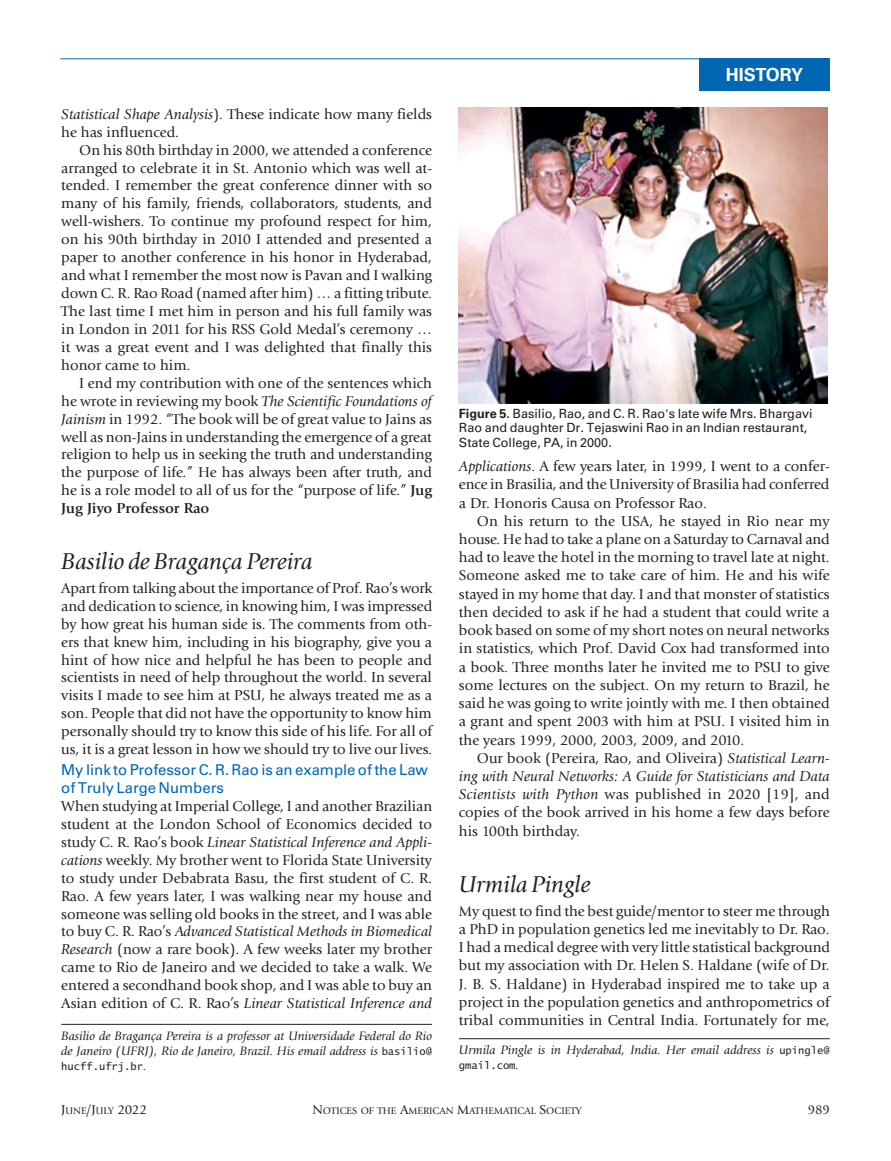
<style>
.page{position:relative;width:891px;height:1161px;background:#fff}
.page>*{position:absolute;margin:0;border:0;box-sizing:border-box;transform-origin:0 0}
.t1{font:italic 23.85px "Giovanni Std";letter-spacing:-.005em;color:#231f20}
.t2{font:700 18px "Univers LT Std";letter-spacing:-.01em;color:#fff}
.t3{font:15px/18px "Giovanni Std";color:#231f20;text-align:justify}
.t4{font:15px/18px "Univers LT Std";letter-spacing:-.005em;color:#0166b3}
.t5{font:13.5px "Giovanni Std";color:#231f20}
.t6{font:italic 12.75px/15px "Giovanni Std";color:#231f20}
.t7{font:12.75px/14.2px "Univers LT Std";letter-spacing:-.005em;color:#231f20}
.t8{font:10.5px "Lucida Sans Typewriter";color:#231f20}
.t9{font:10.05px "Giovanni Std";color:#231f20}
.s1{font-style:italic}
.s2{font-weight:700}
.s3{font-family:"Lucida Sans Typewriter";font-style:normal;font-size:10.5px}
.s4{font-family:"Giovanni Std";font-style:italic;font-size:12.75px}
.s5{font-size:10.05px}
.s6{font-size:13.5px}
</style>
<div class="page">
<hr style="left:60px;top:58px;width:770px;height:1px;background:#0166b3">
<div style="left:699px;top:58px;width:131px;height:33px;background:#0166b3"></div>
<img style="left:459px;top:108px;width:369px;height:296px">
<hr style="left:61px;top:1024px;width:371px;height:1px;background:#231f20">
<hr style="left:459px;top:1038px;width:371px;height:1px;background:#231f20">
<p class="t3" style="left:61px;top:105px;width:372px"><span class="s1">Statistical Shape Analysis</span>). These indicate how many fields he has influenced.</p>
<p class="t3" style="left:61px;top:141px;width:372px;text-indent:18px">On his 80th birthday in 2000, we attended a conference arranged to celebrate it in St. Antonio which was well at&shy;tended. I remember the great conference dinner with so many of his family, friends, collaborators, students, and well-wishers. To continue my profound respect for him, on his 90th birthday in 2010 I attended and presented a paper to another conference in his honor in Hyderabad, and what I remember the most now is Pavan and I walking down C. R. Rao Road (named after him) … a fitting tribute.<br>The last time I met him in person and his full family was in London in 2011 for his RSS Gold Medal’s ceremony … it was a great event and I was delighted that finally this honor came to him.</p>
<p class="t3" style="left:61px;top:374px;width:372px;text-indent:18px">I end my contribution with one of the sentences which he wrote in reviewing my book <span class="s1">The Scientific Foundations of Jainism</span> in 1992. “The book will be of great value to Jains as well as non-Jains in understanding the emergence of a great religion to help us in seeking the truth and understanding the purpose of life.” He has always been after truth, and he is a role model to all of us for the “purpose of life.” <span class="s2">Jug Jug Jiyo Professor Rao</span></p>
<h1 class="t1" style="left:61px;top:548px;width:253px">Basilio de Bragança Pereira</h1>
<p class="t3" style="left:61px;top:579px;width:373px">Apart from talking about the importance of Prof. Rao’s work and dedication to science, in knowing him, I was impressed by how great his human side is. The comments from oth&shy;ers that knew him, including in his biography, give you a hint of how nice and helpful he has been to people and scientists in need of help throughout the world. In several visits I made to see him at PSU, he always treated me as a son. People that did not have the opportunity to know him personally should try to know this side of his life. For all of us, it is a great lesson in how we should try to live our lives.</p>
<p class="t4" style="left:61px;top:761px;width:368px">My link to Professor C. R. Rao is an example of the Law of Truly Large Numbers</p>
<p class="t3" style="left:61px;top:797px;width:372px">When studying at Imperial College, I and another Brazilian student at the London School of Economics decided to study C. R. Rao’s book <span class="s1">Linear Statistical Inference and Appli&shy;cations</span> weekly. My brother went to Florida State University to study under Debabrata Basu, the first student of C. R.<br>Rao. A few years later, I was walking near my house and someone was selling old books in the street, and I was able to buy C. R. Rao’s <span class="s1">Advanced Statistical Methods in Biomedical Research</span> (now a rare book). A few weeks later my brother came to Rio de Janeiro and we decided to take a walk. We entered a secondhand book shop, and I was able to buy an Asian edition of C. R. Rao’s <span class="s1">Linear Statistical Inference and</span></p>
<p class="t6" style="left:61px;top:1028px;width:372px">Basilio de Bragança Pereira is a professor at Universidade Federal do Rio de Janeiro (UFRJ), Rio de Janeiro, Brazil. His email address is <span class="s3">basilio@</span></p>
<p class="t8" style="left:61px;top:1060px;width:87px">hucff.ufrj.br<span class="s4">.</span></p>
<p class="t2" style="left:726px;top:64px;width:79px">HISTORY</p>
<p class="t7" style="left:459px;top:407px;width:355px"><span class="s2">Figure 5.</span> Basilio, Rao, and C. R. Rao's late wife Mrs. Bhargavi<br>Rao and daughter Dr. Tejaswini Rao in an Indian restaurant,<br>State College, PA, in 2000.</p>
<p class="t3" style="left:459px;top:457px;width:372px"><span class="s1">Applications</span>. A few years later, in 1999, I went to a confer&shy;ence in Brasilia, and the University of Brasilia had conferred a Dr. Honoris Causa on Professor Rao.</p>
<p class="t3" style="left:459px;top:512px;width:372px;text-indent:18px">On his return to the USA, he stayed in Rio near my house. He had to take a plane on a Saturday to Carnaval and had to leave the hotel in the morning to travel late at night.<br>Someone asked me to take care of him. He and his wife stayed in my home that day. I and that monster of statistics then decided to ask if he had a student that could write a book based on some of my short notes on neural networks in statistics, which Prof. David Cox had transformed into a book. Three months later he invited me to PSU to give some lectures on the subject. On my return to Brazil, he said he was going to write jointly with me. I then obtained a grant and spent 2003 with him at PSU. I visited him in the years 1999, 2000, 2003, 2009, and 2010.</p>
<p class="t3" style="left:459px;top:749px;width:372px;text-indent:18px">Our book (Pereira, Rao, and Oliveira) <span class="s1">Statistical Learn&shy;ing with Neural Networks: A Guide for Statisticians and Data Scientists with Python</span> was published in 2020 [19], and copies of the book arrived in his home a few days before his 100th birthday.</p>
<h1 class="t1" style="left:459px;top:871px;width:133px">Urmila Pingle</h1>
<p class="t3" style="left:459px;top:902px;width:373px">My quest to find the best guide/mentor to steer me through a PhD in population genetics led me inevitably to Dr. Rao.<br>I had a medical degree with very little statistical background but my association with Dr. Helen S. Haldane (wife of Dr.<br>J. B. S. Haldane) in Hyderabad inspired me to take up a project in the population genetics and anthropometrics of tribal communities in Central India. Fortunately for me,</p>
<p class="t6" style="left:459px;top:1043px;width:372px">Urmila Pingle is in Hyderabad, India. Her email address is <span class="s3">upingle@</span></p>
<p class="t8" style="left:459px;top:1059px;width:62px">gmail.com<span class="s4">.</span></p>
<p class="t5" style="left:61px;top:1102px;width:87px">J<span class="s5">UNE</span>/J<span class="s5">ULY</span> 2022</p>
<p class="t9" style="left:312px;top:1105px;width:271px"><span class="s6">N</span>OTICES OF THE <span class="s6">A</span>MERICAN <span class="s6">M</span>ATHEMATICAL <span class="s6">S</span>OCIETY</p>
<p class="t5" style="left:808px;top:1102px;width:24px">989</p>
</div>
